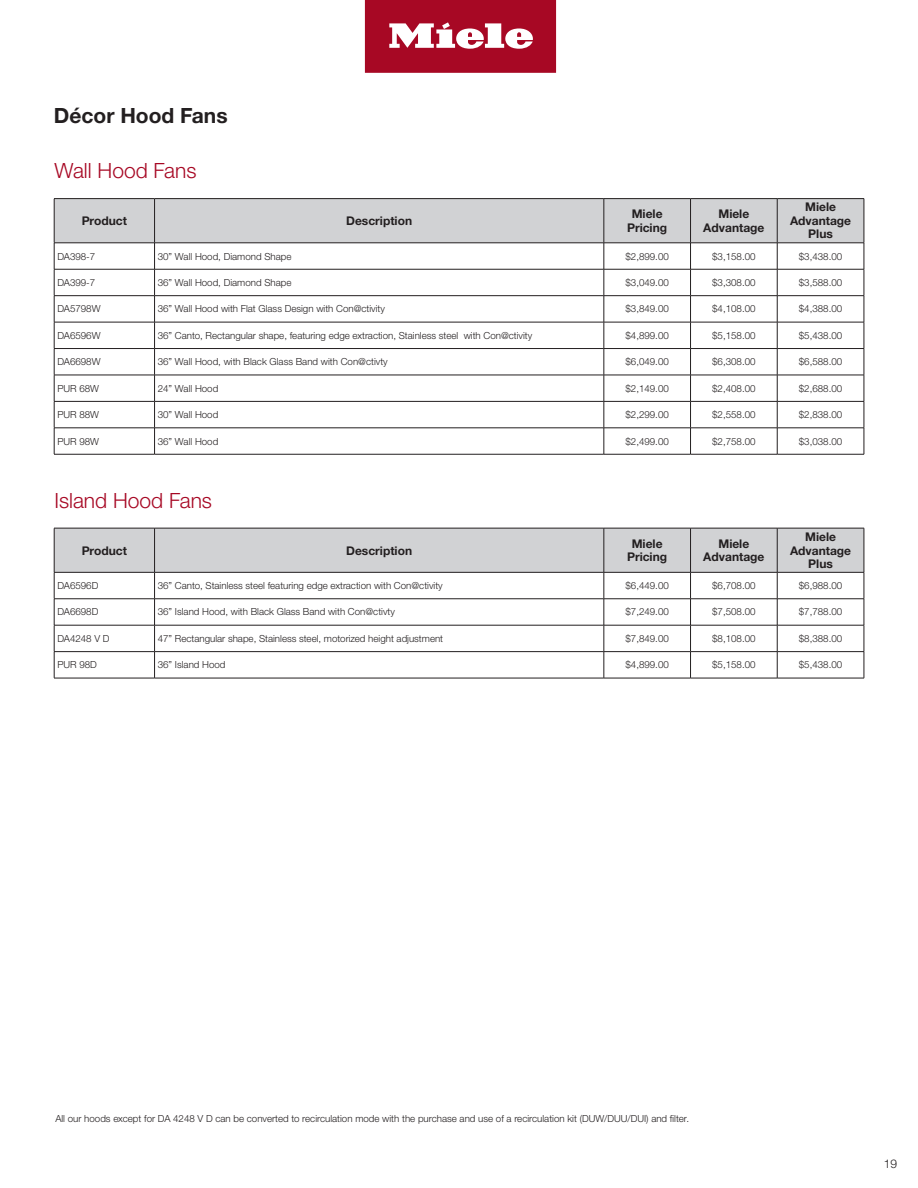
<style>
.page{position:relative;width:918px;height:1188px;background:#fff}
.page>*{position:absolute;margin:0;border:0;box-sizing:border-box;transform-origin:0 0}
.t1{font:300 21px "Helvetica Neue LTW1 G";color:#a70824}
.t2{font:700 21px "Helvetica Neue LTW1 G";color:#231f20}
.t3{font:700 12px/13.5px "Helvetica Neue LTW1 G";color:#231f20;text-align:center}
.t4{font:300 12px "Helvetica Neue LT Std";color:#231f20}
.footnote{font:300 9.75px "Helvetica Neue LTW1 G";color:#231f20}
</style>
<div class="page">
<svg style="left:365px;top:0;width:191px;height:73px;background:#b53047"></svg>
<hr style="left:54px;top:198px;width:101px;height:1px;background:#231f20">
<hr style="left:155px;top:198px;width:449px;height:1px;background:#231f20">
<hr style="left:604px;top:198px;width:87px;height:1px;background:#231f20">
<hr style="left:691px;top:198px;width:86px;height:1px;background:#231f20">
<hr style="left:777px;top:198px;width:87px;height:1px;background:#231f20">
<svg style="left:54px;top:199px;width:811px;height:255px"></svg>
<hr style="left:54px;top:454px;width:101px;height:1px;background:#231f20">
<hr style="left:155px;top:454px;width:449px;height:1px;background:#231f20">
<hr style="left:604px;top:454px;width:87px;height:1px;background:#231f20">
<hr style="left:691px;top:454px;width:86px;height:1px;background:#231f20">
<hr style="left:777px;top:454px;width:87px;height:1px;background:#231f20">
<svg style="left:54px;top:528px;width:811px;height:150px"></svg>
<hr style="left:54px;top:678px;width:101px;height:1px;background:#231f20">
<hr style="left:155px;top:678px;width:449px;height:1px;background:#231f20">
<hr style="left:604px;top:678px;width:87px;height:1px;background:#231f20">
<hr style="left:691px;top:678px;width:86px;height:1px;background:#231f20">
<hr style="left:777px;top:678px;width:87px;height:1px;background:#231f20">
<p class="t2" style="left:54px;top:103px;width:175px">Décor Hood Fans</p>
<p class="t1" style="left:54px;top:158px;width:144px">Wall Hood Fans</p>
<p class="t3" style="left:82px;top:214px;width:47px">Product</p>
<p class="t3" style="left:346px;top:214px;width:67px">Description</p>
<p class="t3" style="left:627px;top:207px;width:42px">Miele<br>Pricing</p>
<p class="t3" style="left:703px;top:207px;width:63px">Miele<br>Advantage</p>
<p class="t3" style="left:790px;top:200px;width:63px">Miele<br>Advantage<br>Plus</p>
<p class="footnote" style="left:57px;top:250px;width:39px">DA398-7</p>
<p class="footnote" style="left:158px;top:250px;width:135px">30” Wall Hood, Diamond Shape</p>
<p class="footnote" style="left:626px;top:250px;width:45px">$2,899.00</p>
<p class="footnote" style="left:712px;top:250px;width:45px">$3,158.00</p>
<p class="footnote" style="left:799px;top:250px;width:45px">$3,438.00</p>
<p class="footnote" style="left:57px;top:277px;width:39px">DA399-7</p>
<p class="footnote" style="left:158px;top:277px;width:135px">36” Wall Hood, Diamond Shape</p>
<p class="footnote" style="left:626px;top:277px;width:45px">$3,049.00</p>
<p class="footnote" style="left:712px;top:277px;width:45px">$3,308.00</p>
<p class="footnote" style="left:799px;top:277px;width:45px">$3,588.00</p>
<p class="footnote" style="left:57px;top:303px;width:45px">DA5798W</p>
<p class="footnote" style="left:158px;top:303px;width:229px">36” Wall Hood with Flat Glass Design with Con@ctivity</p>
<p class="footnote" style="left:626px;top:303px;width:45px">$3,849.00</p>
<p class="footnote" style="left:712px;top:303px;width:45px">$4,108.00</p>
<p class="footnote" style="left:799px;top:303px;width:45px">$4,388.00</p>
<p class="footnote" style="left:57px;top:329px;width:45px">DA6596W</p>
<p class="footnote" style="left:158px;top:329px;width:376px">36” Canto, Rectangular shape, featuring edge extraction, Stainless steel with Con@ctivity</p>
<p class="footnote" style="left:626px;top:329px;width:45px">$4,899.00</p>
<p class="footnote" style="left:712px;top:329px;width:45px">$5,158.00</p>
<p class="footnote" style="left:799px;top:329px;width:45px">$5,438.00</p>
<p class="footnote" style="left:57px;top:356px;width:45px">DA6698W</p>
<p class="footnote" style="left:158px;top:356px;width:231px">36” Wall Hood, with Black Glass Band with Con@ctivty</p>
<p class="footnote" style="left:626px;top:356px;width:45px">$6,049.00</p>
<p class="footnote" style="left:712px;top:356px;width:45px">$6,308.00</p>
<p class="footnote" style="left:799px;top:356px;width:45px">$6,588.00</p>
<p class="footnote" style="left:57px;top:382px;width:43px">PUR 68W</p>
<p class="footnote" style="left:158px;top:382px;width:62px">24” Wall Hood</p>
<p class="footnote" style="left:626px;top:382px;width:45px">$2,149.00</p>
<p class="footnote" style="left:712px;top:382px;width:45px">$2,408.00</p>
<p class="footnote" style="left:799px;top:382px;width:45px">$2,688.00</p>
<p class="footnote" style="left:57px;top:409px;width:43px">PUR 88W</p>
<p class="footnote" style="left:158px;top:409px;width:62px">30” Wall Hood</p>
<p class="footnote" style="left:626px;top:409px;width:45px">$2,299.00</p>
<p class="footnote" style="left:712px;top:409px;width:45px">$2,558.00</p>
<p class="footnote" style="left:799px;top:409px;width:45px">$2,838.00</p>
<p class="footnote" style="left:57px;top:435px;width:43px">PUR 98W</p>
<p class="footnote" style="left:158px;top:435px;width:62px">36” Wall Hood</p>
<p class="footnote" style="left:626px;top:435px;width:45px">$2,499.00</p>
<p class="footnote" style="left:712px;top:435px;width:45px">$2,758.00</p>
<p class="footnote" style="left:799px;top:435px;width:45px">$3,038.00</p>
<p class="t1" style="left:54px;top:488px;width:159px">Island Hood Fans</p>
<p class="t3" style="left:82px;top:543px;width:47px">Product</p>
<p class="t3" style="left:346px;top:543px;width:67px">Description</p>
<p class="t3" style="left:627px;top:537px;width:42px">Miele<br>Pricing</p>
<p class="t3" style="left:703px;top:537px;width:63px">Miele<br>Advantage</p>
<p class="t3" style="left:790px;top:530px;width:63px">Miele<br>Advantage<br>Plus</p>
<p class="footnote" style="left:57px;top:580px;width:42px">DA6596D</p>
<p class="footnote" style="left:158px;top:580px;width:286px">36” Canto, Stainless steel featuring edge extraction with Con@ctivity</p>
<p class="footnote" style="left:626px;top:580px;width:45px">$6,449.00</p>
<p class="footnote" style="left:712px;top:580px;width:45px">$6,708.00</p>
<p class="footnote" style="left:799px;top:580px;width:45px">$6,988.00</p>
<p class="footnote" style="left:57px;top:606px;width:42px">DA6698D</p>
<p class="footnote" style="left:158px;top:606px;width:239px">36” Island Hood, with Black Glass Band with Con@ctivty</p>
<p class="footnote" style="left:626px;top:606px;width:45px">$7,249.00</p>
<p class="footnote" style="left:712px;top:606px;width:45px">$7,508.00</p>
<p class="footnote" style="left:799px;top:606px;width:45px">$7,788.00</p>
<p class="footnote" style="left:57px;top:632px;width:54px">DA4248 V D</p>
<p class="footnote" style="left:158px;top:632px;width:287px">47” Rectangular shape, Stainless steel, motorized height adjustment</p>
<p class="footnote" style="left:626px;top:632px;width:45px">$7,849.00</p>
<p class="footnote" style="left:712px;top:632px;width:45px">$8,108.00</p>
<p class="footnote" style="left:799px;top:632px;width:45px">$8,388.00</p>
<p class="footnote" style="left:57px;top:659px;width:41px">PUR 98D</p>
<p class="footnote" style="left:158px;top:659px;width:69px">36” Island Hood</p>
<p class="footnote" style="left:626px;top:659px;width:45px">$4,899.00</p>
<p class="footnote" style="left:712px;top:659px;width:45px">$5,158.00</p>
<p class="footnote" style="left:799px;top:659px;width:45px">$5,438.00</p>
<p class="footnote" style="left:55px;top:1112px;width:635px">All our hoods except for DA 4248 V D can be converted to recirculation mode with the purchase and use of a recirculation kit (DUW/DUU/DUI) and filter.</p>
<p class="t4" style="left:884px;top:1156px;width:15px">19</p>
</div>
